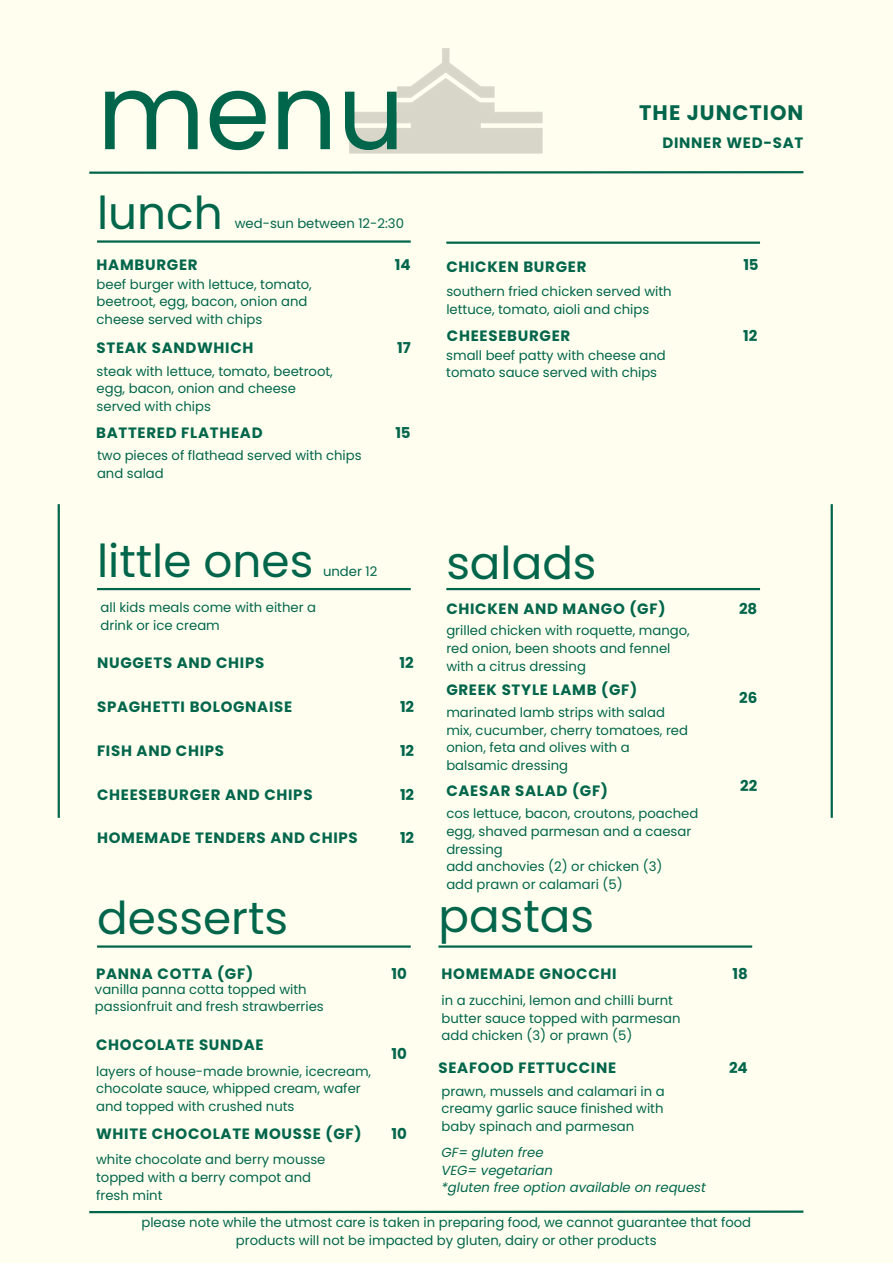
<style>
.page{position:relative;width:893px;height:1264px;background:#fff}
.page>*{position:absolute;margin:0;border:0;box-sizing:border-box;transform-origin:0 0}
.t1{font:104.85px "Poppins";color:#00664b}
.t2{font:45.3px "Poppins";color:#00664b}
.t3{font:700 21px "Poppins";letter-spacing:.05em;color:#00664b}
.t4{font:700 15px "Poppins";letter-spacing:.05em;color:#00664b}
.t5{font:13.2px/17.5px "Poppins";color:#00664b}
.t6{font:italic 13.2px "Poppins";color:#00664b}
</style>
<div class="page">
<div style="left:0;top:0;width:892px;height:1262px;background:#fffeef"></div>
<svg style="left:89px;top:1210px;width:715px;height:4px"></svg>
<svg style="left:89px;top:171px;width:715px;height:3px;background:#3f8b73"></svg>
<hr style="left:58px;top:504px;width:2px;height:313px;background:#00664b">
<hr style="left:830px;top:504px;width:2px;height:313px;background:#00664b">
<hr style="left:97px;top:588px;width:314px;height:2px;background:#00664b">
<hr style="left:97px;top:945px;width:314px;height:2px;background:#00664b">
<hr style="left:438px;top:945px;width:314px;height:2px;background:#00664b">
<hr style="left:97px;top:240px;width:314px;height:3px;background:#00664b">
<hr style="left:446px;top:241px;width:314px;height:3px;background:#00664b">
<img style="left:349px;top:48px;width:194px;height:106px">
<hr style="left:446px;top:588px;width:314px;height:2px;background:#00664b">
<p class="t1" style="left:97px;top:39px;width:309px">menu</p>
<p class="t2" style="left:97px;top:182px;width:127px">lunch</p>
<p class="t4" style="left:97px;top:254px;width:102px">HAMBURGER</p>
<p class="t5" style="left:235px;top:215px;width:171px">wed-sun between 12-2:30</p>
<p class="t4" style="left:395px;top:254px;width:17px">14</p>
<p class="t5" style="left:97px;top:275px;width:217px">beef burger with lettuce, tomato, beetroot, egg, bacon, onion and cheese served with chips</p>
<p class="t4" style="left:97px;top:337px;width:158px">STEAK SANDWHICH</p>
<p class="t5" style="left:97px;top:362px;width:238px">steak with lettuce, tomato, beetroot, egg, bacon, onion and cheese served with chips</p>
<p class="t4" style="left:96px;top:422px;width:168px">BATTERED FLATHEAD</p>
<p class="t5" style="left:97px;top:447px;width:266px">two pieces of flathead served with chips and salad</p>
<p class="t4" style="left:397px;top:337px;width:15px">17</p>
<p class="t4" style="left:395px;top:422px;width:17px">15</p>
<p class="t4" style="left:446px;top:256px;width:142px">CHICKEN BURGER</p>
<p class="t3" style="left:639px;top:98px;width:166px">THE JUNCTION</p>
<p class="t4" style="left:662px;top:132px;width:142px">DINNER WED-SAT</p>
<p class="t4" style="left:743px;top:254px;width:17px">15</p>
<p class="t5" style="left:446px;top:282px;width:227px">southern fried chicken served with lettuce, tomato, aioli and chips</p>
<p class="t4" style="left:447px;top:325px;width:125px">CHEESEBURGER</p>
<p class="t5" style="left:446px;top:346px;width:221px">small beef patty with cheese and tomato sauce served with chips</p>
<p class="t4" style="left:743px;top:325px;width:16px">12</p>
<p class="t2" style="left:97px;top:529px;width:218px">little ones</p>
<p class="t5" style="left:323px;top:562px;width:56px">under 12</p>
<p class="t5" style="left:100px;top:599px;width:217px">all kids meals come with either a drink or ice cream</p>
<p class="t4" style="left:97px;top:652px;width:169px">NUGGETS AND CHIPS</p>
<p class="t4" style="left:97px;top:696px;width:197px">SPAGHETTI BOLOGNAISE</p>
<p class="t4" style="left:97px;top:739px;width:129px">FISH AND CHIPS</p>
<p class="t4" style="left:97px;top:783px;width:217px">CHEESEBURGER AND CHIPS</p>
<p class="t4" style="left:97px;top:827px;width:262px">HOMEMADE TENDERS AND CHIPS</p>
<p class="t4" style="left:399px;top:652px;width:16px">12</p>
<p class="t4" style="left:400px;top:696px;width:16px">12</p>
<p class="t4" style="left:400px;top:739px;width:16px">12</p>
<p class="t4" style="left:400px;top:783px;width:16px">12</p>
<p class="t4" style="left:400px;top:827px;width:16px">12</p>
<p class="t2" style="left:97px;top:886px;width:192px">desserts</p>
<p class="t4" style="left:96px;top:963px;width:158px">PANNA COTTA (GF)</p>
<p class="t5" style="left:95px;top:980px;width:230px">vanilla panna cotta topped with passionfruit and fresh strawberries</p>
<p class="t4" style="left:96px;top:1034px;width:169px">CHOCOLATE SUNDAE</p>
<p class="t5" style="left:96px;top:1062px;width:276px">layers of house-made brownie, icecream, chocolate sauce, whipped cream, wafer and topped with crushed nuts</p>
<p class="t4" style="left:96px;top:1122px;width:267px">WHITE CHOCOLATE MOUSSE (GF)</p>
<p class="t5" style="left:96px;top:1150px;width:231px">white chocolate and berry mousse topped with a berry compot and fresh mint</p>
<p class="t4" style="left:391px;top:963px;width:17px">10</p>
<p class="t4" style="left:391px;top:1043px;width:17px">10</p>
<p class="t4" style="left:391px;top:1122px;width:17px">10</p>
<p class="t2" style="left:446px;top:531px;width:152px">salads</p>
<p class="t4" style="left:446px;top:598px;width:221px">CHICKEN AND MANGO (GF)</p>
<p class="t5" style="left:446px;top:622px;width:245px">grilled chicken with roquette, mango, red onion, been shoots and fennel with a citrus dressing</p>
<p class="t4" style="left:446px;top:679px;width:192px">GREEK STYLE LAMB (GF)</p>
<p class="t5" style="left:446px;top:703px;width:243px">marinated lamb strips with salad mix, cucumber, cherry tomatoes, red onion, feta and olives with a balsamic dressing</p>
<p class="t4" style="left:446px;top:779px;width:163px">CAESAR SALAD (GF)</p>
<p class="t5" style="left:446px;top:805px;width:253px">cos lettuce, bacon, croutons, poached egg, shaved parmesan and a caesar dressing</p>
<p class="t5" style="left:446px;top:857px;width:218px">add anchovies (2) or chicken (3)</p>
<p class="t5" style="left:446px;top:875px;width:178px">add prawn or calamari (5)</p>
<p class="t2" style="left:438px;top:883px;width:157px">pastas</p>
<p class="t4" style="left:441px;top:963px;width:176px">HOMEMADE GNOCCHI</p>
<p class="t5" style="left:441px;top:991px;width:240px">in a zucchini, lemon and chilli burnt butter sauce topped with parmesan</p>
<p class="t5" style="left:441px;top:1026px;width:192px">add chicken (3) or prawn (5)</p>
<p class="t4" style="left:438px;top:1056px;width:179px">SEAFOOD FETTUCCINE</p>
<p class="t5" style="left:441px;top:1082px;width:225px;text-align:justify">prawn, mussels and calamari in a creamy garlic sauce finished with baby spinach and parmesan</p>
<p class="t6" style="left:441px;top:1142px;width:103px">GF= gluten free</p>
<p class="t6" style="left:441px;top:1160px;width:113px">VEG= vegetarian</p>
<p class="t6" style="left:441px;top:1178px;width:266px">*gluten free option available on request</p>
<p class="t4" style="left:739px;top:598px;width:20px">28</p>
<p class="t4" style="left:739px;top:687px;width:20px">26</p>
<p class="t4" style="left:740px;top:775px;width:19px">22</p>
<p class="t4" style="left:732px;top:963px;width:17px">18</p>
<p class="t4" style="left:729px;top:1056px;width:20px">24</p>
<p class="t5" style="left:141px;top:1213px;width:611px;text-align:center">please note while the utmost care is taken in preparing food, we cannot guarantee that food products will not be impacted by gluten, dairy or other products</p>
</div>
